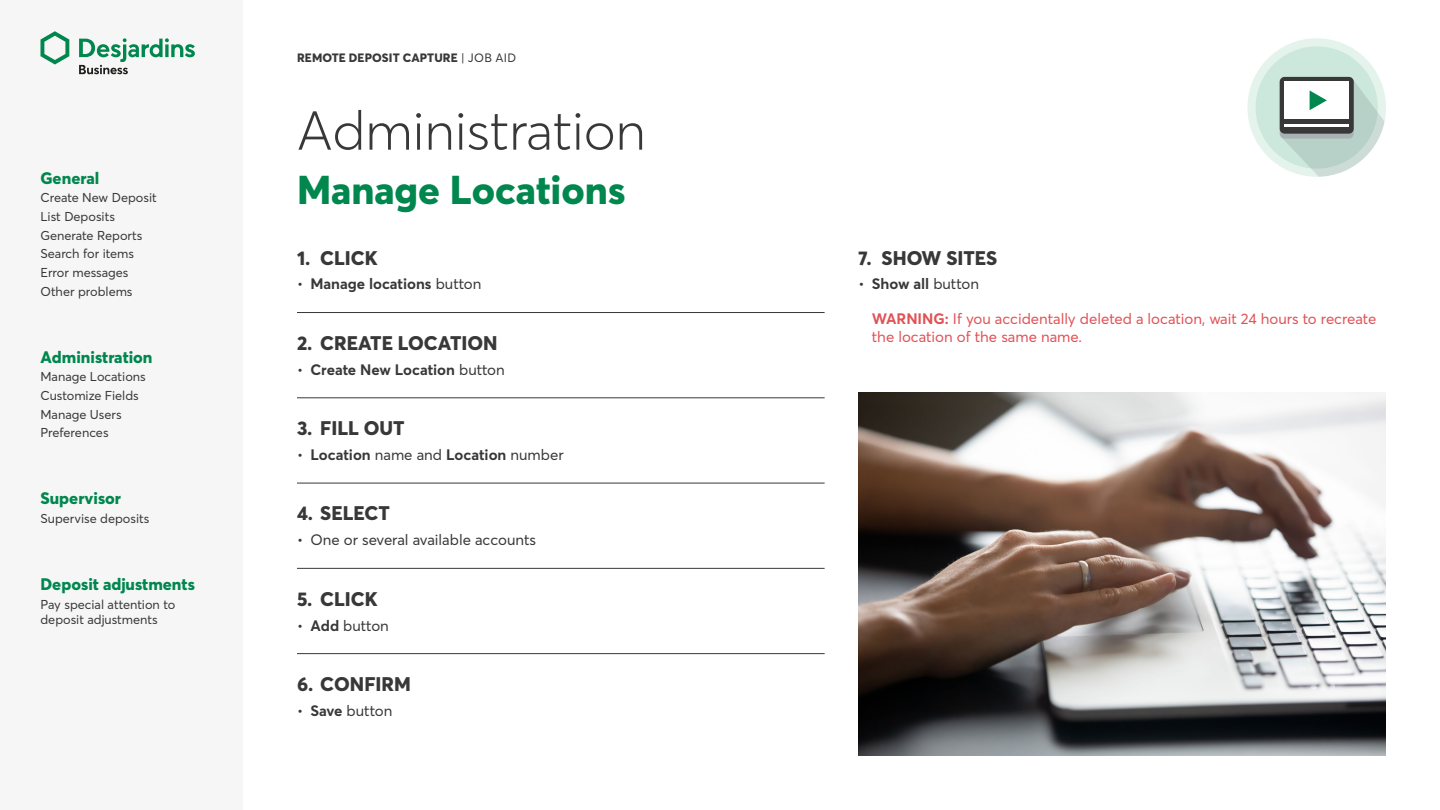
<style>
.page{position:relative;width:1440px;height:810px;background:#fff}
.page>*{position:absolute;margin:0;border:0;box-sizing:border-box;transform-origin:0 0}
.t1{font:300 54px "Desjardins Sans";color:#383838}
.t2{font:800 39.75px "Desjardins Sans";color:#00874e}
.t3{font:800 19.5px "Desjardins Sans";color:#383838}
.t4{font:800 16.5px "Desjardins Sans";color:#00874e}
.t5{font:15px/18px "Desjardins Sans";color:#e05256}
.t6{font:700 15px "Desjardins Sans";color:#383838}
.t7{font:15px "Desjardins Sans";color:#383838}
.t8{font:12.75px/15.3px "Desjardins Sans";color:#383838}
.t9{font:800 12px "Desjardins Sans";letter-spacing:.01em;color:#383838}
.s1{font-weight:400}
.s2{font-weight:700}
</style>
<div class="page">
<hr style="left:297px;top:312px;width:528px;height:1px;background:#383838">
<hr style="left:297px;top:398px;width:528px;height:1px;background:#383838">
<hr style="left:297px;top:483px;width:528px;height:1px;background:#383838">
<hr style="left:297px;top:568px;width:528px;height:1px;background:#383838">
<hr style="left:297px;top:653px;width:528px;height:1px;background:#383838">
<div style="left:1247px;top:38px;width:139px;height:139px;background:#e5f3ed;border-radius:50%"></div>
<div style="left:1256px;top:46px;width:122px;height:123px;background:#cce7dc;border-radius:50%"></div>
<div style="left:1280px;top:77px;width:74px;height:57px;background:#383838;border-radius:5px"></div>
<svg style="left:1281px;top:78px;width:104px;height:99px"></svg>
<img style="left:858px;top:392px;width:528px;height:364px">
<div style="left:0;top:0;width:243px;height:810px;background:#f6f6f6"></div>
<svg style="left:40px;top:31px;width:29px;height:34px"></svg>
<svg style="left:79px;top:38px;width:116px;height:36px"></svg>
<p class="t4" style="left:40px;top:167px;width:60px">General</p>
<p class="t8" style="left:40px;top:190px;width:118px">Create New Deposit</p>
<p class="t8" style="left:40px;top:209px;width:76px">List Deposits</p>
<p class="t8" style="left:40px;top:227px;width:103px">Generate Reports</p>
<p class="t8" style="left:40px;top:246px;width:95px">Search for items</p>
<p class="t8" style="left:40px;top:265px;width:90px">Error messages</p>
<p class="t8" style="left:40px;top:284px;width:94px">Other problems</p>
<p class="t4" style="left:40px;top:346px;width:114px">Administration</p>
<p class="t8" style="left:40px;top:369px;width:107px">Manage Locations</p>
<p class="t8" style="left:40px;top:388px;width:100px">Customize Fields</p>
<p class="t8" style="left:40px;top:407px;width:83px">Manage Users</p>
<p class="t8" style="left:40px;top:425px;width:70px">Preferences</p>
<p class="t4" style="left:40px;top:488px;width:82px">Supervisor</p>
<p class="t8" style="left:40px;top:511px;width:110px">Supervise deposits</p>
<p class="t4" style="left:40px;top:574px;width:156px">Deposit adjustments</p>
<p class="t8" style="left:40px;top:597px;width:136px">Pay special attention to deposit adjustments</p>
<p class="t9" style="left:297px;top:50px;width:221px">REMOTE DEPOSIT CAPTURE <span class="s1">| JOB AID</span></p>
<h2 class="t1" style="left:297px;top:98px;width:350px">Administration</h2>
<h3 class="t2" style="left:297px;top:165px;width:330px">Manage Locations</h3>
<p class="t3" style="left:297px;top:245px;width:82px">1. CLICK</p>
<p class="t6" style="left:297px;top:275px;width:186px"><span class="s1">•</span> Manage locations <span class="s1">button</span></p>
<p class="t3" style="left:297px;top:331px;width:202px">2. CREATE LOCATION</p>
<p class="t6" style="left:297px;top:360px;width:209px"><span class="s1">•</span> Create New Location <span class="s1">button</span></p>
<p class="t3" style="left:297px;top:416px;width:109px">3. FILL OUT</p>
<p class="t6" style="left:297px;top:445px;width:268px"><span class="s1">•</span> Location <span class="s1">name and</span> Location <span class="s1">number</span></p>
<p class="t3" style="left:297px;top:501px;width:94px">4. SELECT</p>
<p class="t7" style="left:297px;top:531px;width:241px">• One or several available accounts</p>
<p class="t3" style="left:297px;top:587px;width:82px">5. CLICK</p>
<p class="t7" style="left:297px;top:616px;width:93px">• <span class="s2">Add</span> button</p>
<p class="t3" style="left:297px;top:672px;width:115px">6. CONFIRM</p>
<p class="t7" style="left:297px;top:701px;width:97px">• <span class="s2">Save</span> button</p>
<p class="t3" style="left:858px;top:245px;width:141px">7. SHOW SITES</p>
<p class="t7" style="left:858px;top:275px;width:122px">• <span class="s2">Show all</span> button</p>
<p class="t5" style="left:872px;top:310px;width:506px"><span class="s2">WARNING:</span> If you accidentally deleted a location, wait 24 hours to recreate the location of the same name.</p>
</div>
